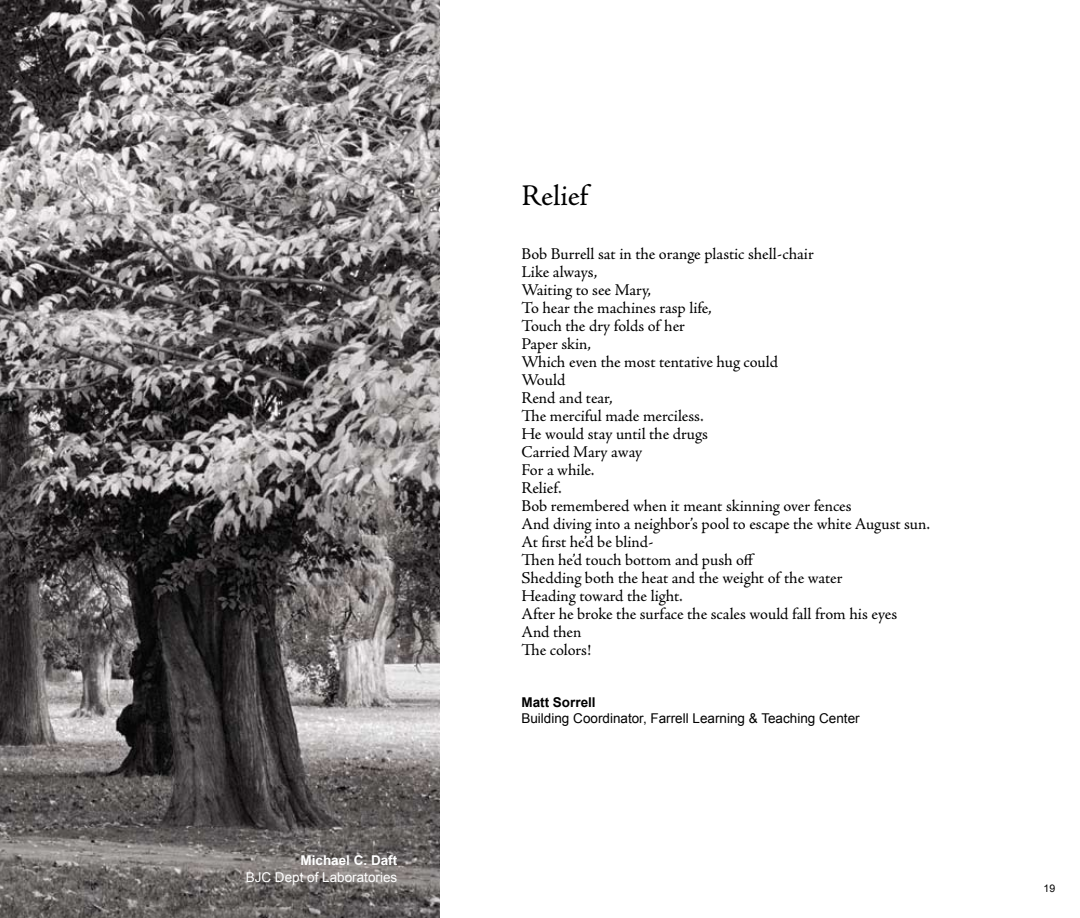
<style>
.page{position:relative;width:1080px;height:918px;background:#fff}
.page>*{position:absolute;margin:0;border:0;box-sizing:border-box;transform-origin:0 0}
.t1{font:30px "Adobe Jenson Pro";color:#000}
.t2{font:16.5px/18px "Adobe Jenson Pro";letter-spacing:-.005em;color:#000}
.t3{font:13.5px "Arial";color:#000}
.t4{font:13.5px "Arial";color:#fff}
.t5{font:700 13.5px "Arial";color:#fff}
.t6{font:700 13.5px "Arial";color:#000}
.t7{font:10.5px "Arial";color:#000}
</style>
<div class="page">
<img style="left:0;top:0;width:439px;height:918px">
<p class="t5" style="left:301px;top:853px;width:98px">Michael C. Daft</p>
<p class="t4" style="left:246px;top:869px;width:153px">BJC Dept of Laboratories</p>
<h1 class="t1" style="left:521px;top:178px;width:68px">Relief</h1>
<p class="t2" style="left:521px;top:245px;width:410px">Bob Burrell sat in the orange plastic shell-chair<br>Like always,<br>Waiting to see Mary,<br>To hear the machines rasp life,<br>Touch the dry folds of her<br>Paper skin,<br>Which even the most tentative hug could<br>Would<br>Rend and tear,<br>The merciful made merciless.<br>He would stay until the drugs<br>Carried Mary away<br>For a while.<br>Relief.<br>Bob remembered when it meant skinning over fences<br>And diving into a neighbor’s pool to escape the white August sun.<br>At first he’d be blind-<br>Then he’d touch bottom and push off<br>Shedding both the heat and the weight of the water<br>Heading toward the light.<br>After he broke the surface the scales would fall from his eyes<br>And then<br>The colors!</p>
<p class="t6" style="left:521px;top:694px;width:76px">Matt Sorrell</p>
<p class="t3" style="left:521px;top:711px;width:340px">Building Coordinator, Farrell Learning &amp; Teaching Center</p>
<p class="t7" style="left:1044px;top:882px;width:13px">19</p>
</div>
